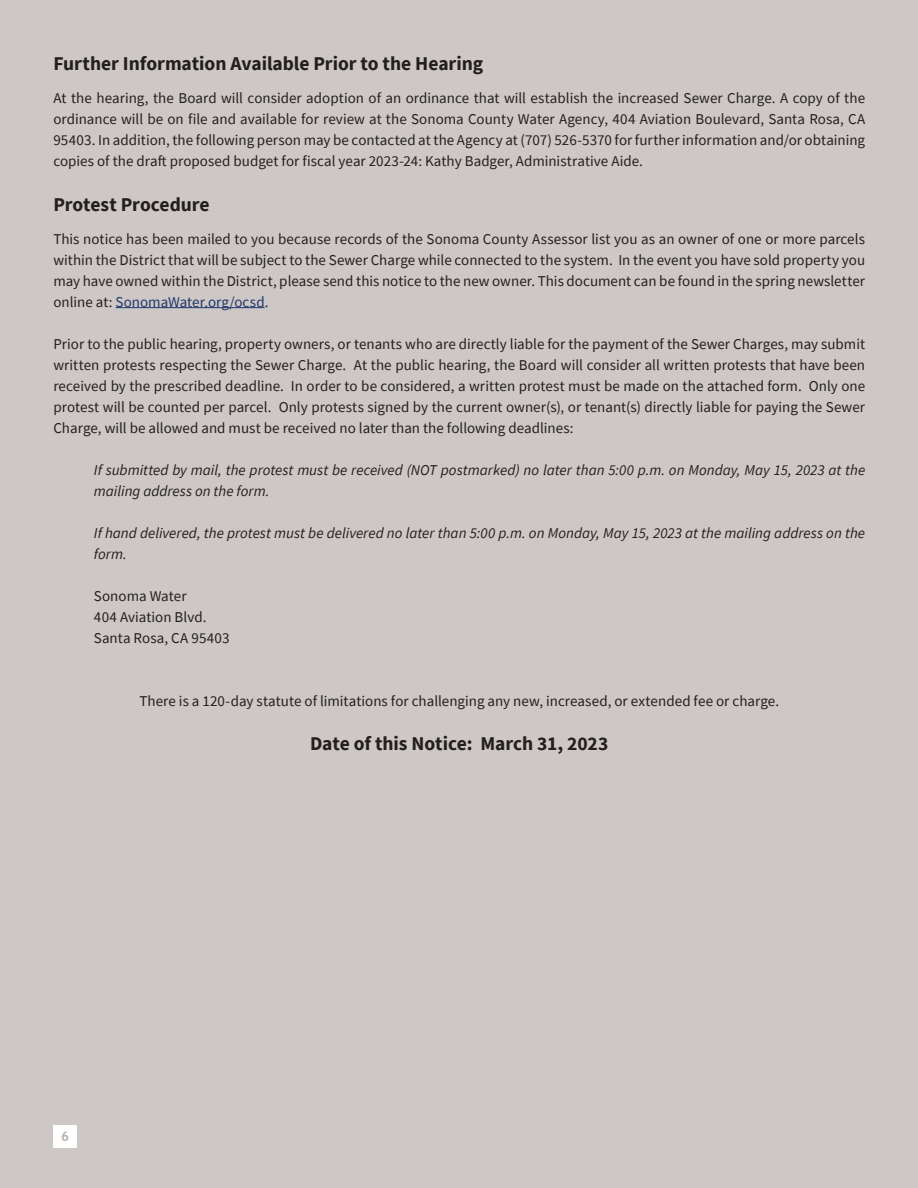
<style>
.page{position:relative;width:918px;height:1188px;background:#cdc8c5}
.page>*{position:absolute;margin:0;border:0;box-sizing:border-box;transform-origin:0 0}
.Prop_218_SUB{font:700 19.5px "Source Sans Pro";letter-spacing:-.005em;color:#231f20}
.Prop_218_notice{font:15px/21px "Source Sans Pro";color:#231f20;text-align:justify}
.Prop_218_notice-2{font:italic 15px/21px "Source Sans Pro";color:#231f20}
.t1{font:700 13.5px "Trebuchet MS";color:#b6b1ab}
.s1{color:#20366c}
</style>
<div class="page">
<hr style="left:115px;top:307px;width:150px;height:1px;background:#20366c">
<div style="left:53px;top:1125px;width:24px;height:22px;background:#fff"></div>
<p class="Prop_218_SUB" style="left:53px;top:50px;width:431px">Further Information Available Prior to the Hearing</p>
<p class="Prop_218_notice" style="left:53px;top:88px;width:813px">At the hearing, the Board will consider adoption of an ordinance that will establish the increased Sewer Charge. A copy of the ordinance will be on file and available for review at the Sonoma County Water Agency, 404 Aviation Boulevard, Santa Rosa, CA 95403. In addition, the following person may be contacted at the Agency at (707) 526-5370 for further information and/or obtaining copies of the draft proposed budget for fiscal year 2023-24: Kathy Badger, Administrative Aide.</p>
<p class="Prop_218_SUB" style="left:53px;top:191px;width:158px">Protest Procedure</p>
<p class="Prop_218_notice" style="left:53px;top:228px;width:813px">This notice has been mailed to you because records of the Sonoma County Assessor list you as an owner of one or more parcels within the District that will be subject to the Sewer Charge while connected to the system. In the event you have sold property you may have owned within the District, please send this notice to the new owner. This document can be found in the spring newsletter online at: <span class="s1">SonomaWater.org/ocsd</span>.</p>
<p class="Prop_218_notice" style="left:53px;top:333px;width:813px">Prior to the public hearing, property owners, or tenants who are directly liable for the payment of the Sewer Charges, may submit written protests respecting the Sewer Charge. At the public hearing, the Board will consider all written protests that have been received by the prescribed deadline. In order to be considered, a written protest must be made on the attached form. Only one protest will be counted per parcel. Only protests signed by the current owner(s), or tenant(s) directly liable for paying the Sewer Charge, will be allowed and must be received no later than the following deadlines:</p>
<p class="Prop_218_notice-2" style="left:94px;top:459px;width:773px">If submitted by mail, the protest must be received (NOT postmarked) no later than 5:00 p.m. on Monday, May 15, 2023 at the mailing address on the form.</p>
<p class="Prop_218_notice-2" style="left:94px;top:522px;width:773px">If hand delivered, the protest must be delivered no later than 5:00 p.m. on Monday, May 15, 2023 at the mailing address on the form.</p>
<p class="Prop_218_notice" style="left:94px;top:585px;width:94px">Sonoma Water</p>
<p class="Prop_218_notice" style="left:94px;top:606px;width:114px">404 Aviation Blvd.</p>
<p class="Prop_218_notice" style="left:94px;top:627px;width:137px">Santa Rosa, CA 95403</p>
<p class="Prop_218_notice" style="left:139px;top:690px;width:641px">There is a 120-day statute of limitations for challenging any new, increased, or extended fee or charge.</p>
<p class="Prop_218_SUB" style="left:310px;top:730px;width:300px">Date of this Notice: March 31, 2023</p>
<p class="t1" style="left:61px;top:1128px;width:9px">6</p>
</div>
